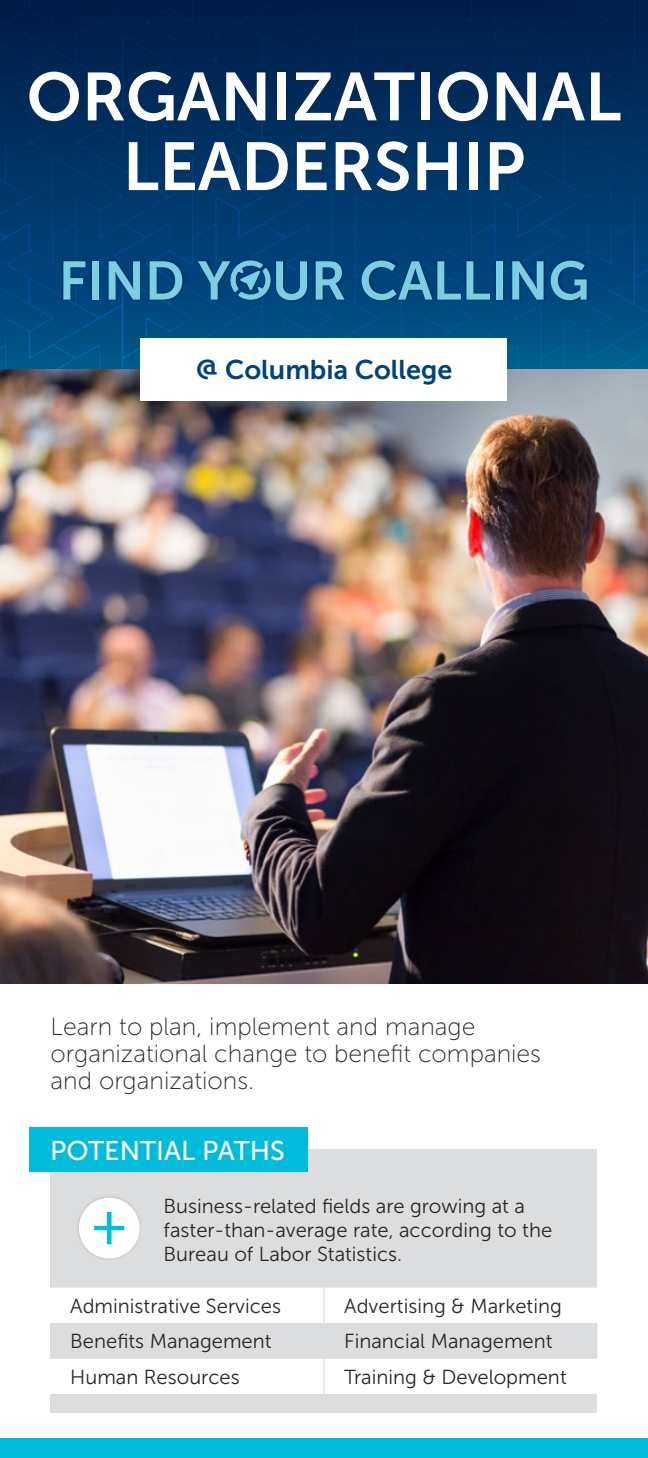
<style>
.page{position:relative;width:648px;height:1458px;background:#fff}
.page>*{position:absolute;margin:0;border:0;box-sizing:border-box;transform-origin:0 0}
.t1{font:67.5px/69.8px "Museo Sans 700";color:#fff;text-align:center}
.t2{font:54px "Museo Sans 700";color:#7ad0e2}
.t3{font:27px "Museo Sans 700";color:#00427a}
.t4{font:27px "Museo Sans 500";color:#fff}
.t5{font:24.75px/27px "Museo Sans 100";color:#292829}
.t6{font:20.25px/24.3px "Museo Sans 300";color:#292829}
</style>
<div class="page">
<img style="left:0;top:0;width:648px;height:369px">
<div style="left:0;top:1438px;width:648px;height:20px;background:#00bcda"></div>
<img style="left:0;top:369px;width:648px;height:614px">
<div style="left:141px;top:338px;width:366px;height:62px;background:#fff"></div>
<div style="left:61px;top:257px;width:528px;height:47px;background:#001641;opacity:.36"></div>
<svg style="left:229px;top:258px;width:43px;height:44px;background:#2e769e"></svg>
<div style="left:51px;top:1150px;width:546px;height:263px;background:#dcddde"></div>
<div style="left:29px;top:1128px;width:279px;height:44px;background:#00bcda"></div>
<div style="left:51px;top:1288px;width:546px;height:106px;background:#fff"></div>
<svg style="left:50px;top:1323px;width:547px;height:36px"></svg>
<hr style="left:323px;top:1288px;width:2px;height:35px;background:#dcddde">
<hr style="left:323px;top:1323px;width:2px;height:36px;background:#dcddde">
<hr style="left:323px;top:1359px;width:2px;height:35px;background:#dcddde">
<div style="left:76px;top:1195px;width:66px;height:66px;background:#000;opacity:.15"></div>
<div style="left:79px;top:1198px;width:61px;height:60px;background:#fff;border-radius:50%"></div>
<svg style="left:94px;top:1212px;width:30px;height:32px"></svg>
<h1 class="t1" style="left:27px;top:62px;width:596px">ORGANIZATIONAL<br>LEADERSHIP</h1>
<h2 class="t2" style="left:59px;top:251px;width:532px">FIND Y UR CALLING</h2>
<h3 class="t3" style="left:196px;top:355px;width:258px">@ Columbia College</h3>
<p class="t5" style="left:51px;top:1013px;width:492px">Learn to plan, implement and manage organizational change to benefit companies and organizations.</p>
<h3 class="t4" style="left:50px;top:1136px;width:236px">POTENTIAL PATHS</h3>
<p class="t6" style="left:164px;top:1194px;width:390px">Business-related fields are growing at a faster-than-average rate, according to the<br>Bureau of Labor Statistics.</p>
<p class="t6" style="left:70px;top:1294px;width:212px">Administrative Services</p>
<p class="t6" style="left:344px;top:1294px;width:219px">Advertising &amp; Marketing</p>
<p class="t6" style="left:70px;top:1329px;width:203px">Benefits Management</p>
<p class="t6" style="left:344px;top:1329px;width:210px">Financial Management</p>
<p class="t6" style="left:70px;top:1365px;width:171px">Human Resources</p>
<p class="t6" style="left:344px;top:1365px;width:224px">Training &amp; Development</p>
</div>
